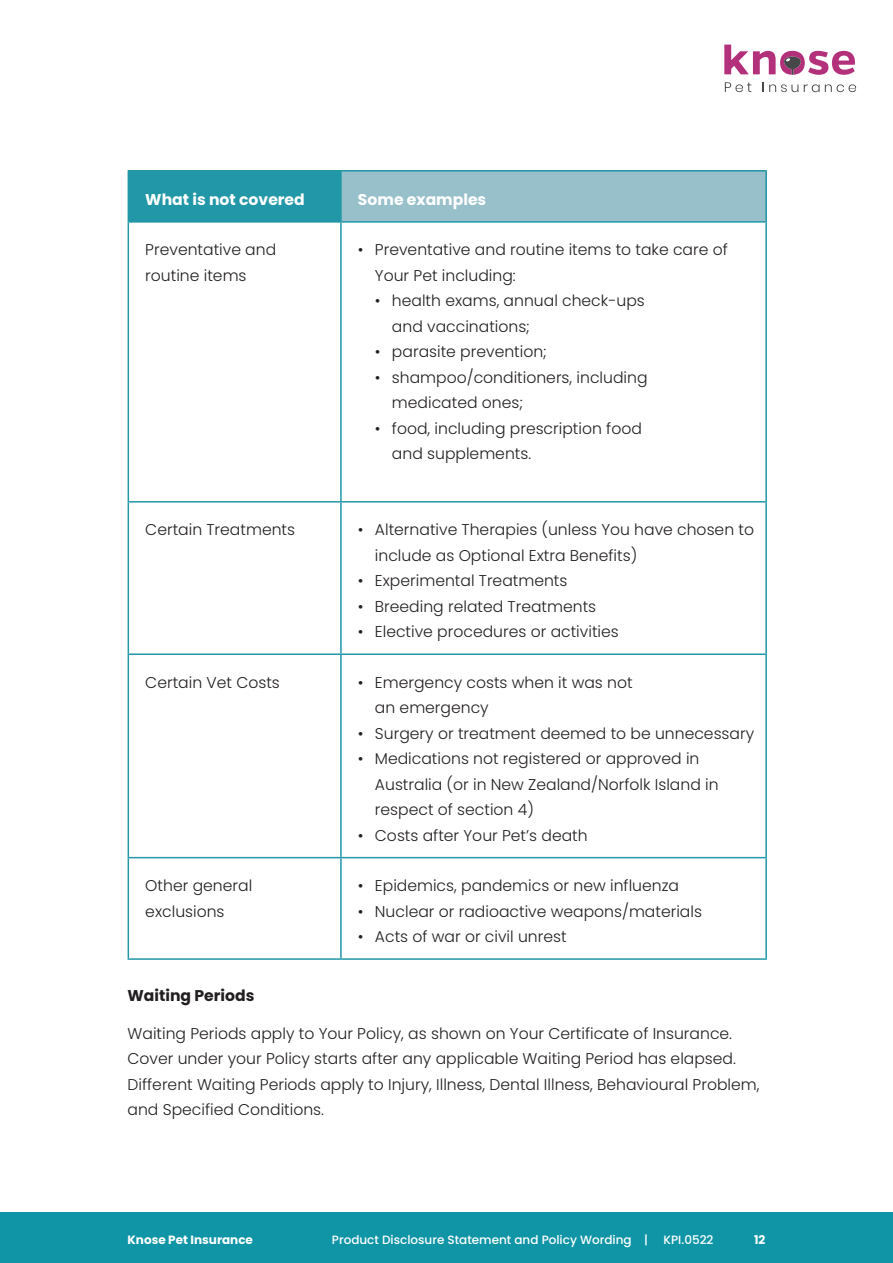
<style>
.page{position:relative;width:893px;height:1263px;background:#fff}
.page>*{position:absolute;margin:0;border:0;box-sizing:border-box;transform-origin:0 0}
.Body_First_Paragraph{font:300 15.6px/25.5px "Poppins";color:#231f20}
.Body_Main{font:300 15.6px/25.5px "Poppins";color:#231f20}
.Subheading{font:700 15.6px "Poppins";color:#fff}
.Subheading-2{font:700 15.6px "Poppins";color:#231f20}
.t1{font:500 12px "Poppins";color:#fff}
.t2{font:700 12px "Poppins";color:#fff}
</style>
<div class="page">
<div style="left:0;top:1212px;width:893px;height:51px;background:#1095a6"></div>
<svg style="left:724px;top:45px;width:131px;height:30px"></svg>
<svg style="left:725px;top:82px;width:26px;height:10px"></svg>
<svg style="left:763px;top:82px;width:35px;height:10px"></svg>
<svg style="left:804px;top:84px;width:15px;height:8px"></svg>
<svg style="left:825px;top:84px;width:31px;height:8px"></svg>
<div style="left:128px;top:171px;width:213px;height:51px;background:#2197a7"></div>
<div style="left:341px;top:171px;width:425px;height:51px;background:#98c0cb"></div>
<hr style="left:128px;top:170px;width:213px;height:2px;background:#2197a7">
<hr style="left:341px;top:170px;width:426px;height:2px;background:#2197a7">
<hr style="left:340px;top:172px;width:2px;height:49px;background:#2197a7">
<hr style="left:765px;top:172px;width:2px;height:49px;background:#2197a7">
<hr style="left:128px;top:221px;width:213px;height:2px;background:#2197a7">
<hr style="left:128px;top:223px;width:1px;height:278px;background:#2197a7">
<hr style="left:341px;top:221px;width:426px;height:2px;background:#2197a7">
<hr style="left:340px;top:223px;width:2px;height:278px;background:#2197a7">
<hr style="left:765px;top:223px;width:2px;height:278px;background:#2197a7">
<hr style="left:128px;top:501px;width:213px;height:1px;background:#2197a7">
<hr style="left:128px;top:502px;width:1px;height:151px;background:#2197a7">
<hr style="left:341px;top:501px;width:426px;height:1px;background:#2197a7">
<hr style="left:340px;top:502px;width:2px;height:151px;background:#2197a7">
<hr style="left:765px;top:502px;width:2px;height:151px;background:#2197a7">
<hr style="left:128px;top:653px;width:213px;height:2px;background:#2197a7">
<hr style="left:128px;top:655px;width:1px;height:202px;background:#2197a7">
<hr style="left:341px;top:653px;width:426px;height:2px;background:#2197a7">
<hr style="left:340px;top:655px;width:2px;height:202px;background:#2197a7">
<hr style="left:765px;top:655px;width:2px;height:202px;background:#2197a7">
<hr style="left:128px;top:857px;width:213px;height:1px;background:#2197a7">
<hr style="left:128px;top:858px;width:1px;height:100px;background:#2197a7">
<hr style="left:341px;top:857px;width:426px;height:1px;background:#2197a7">
<hr style="left:340px;top:858px;width:2px;height:100px;background:#2197a7">
<hr style="left:765px;top:858px;width:2px;height:100px;background:#2197a7">
<hr style="left:128px;top:958px;width:213px;height:2px;background:#2197a7">
<hr style="left:341px;top:958px;width:426px;height:2px;background:#2197a7">
<p class="Subheading" style="left:145px;top:190px;width:161px">What is not covered</p>
<p class="Subheading" style="left:358px;top:190px;width:130px">Some examples</p>
<p class="Body_Main" style="left:145px;top:237px;width:132px">Preventative and routine items</p>
<p class="Body_First_Paragraph" style="left:375px;top:237px;width:354px;text-indent:-17px">• Preventative and routine items to take care of<br>Your Pet including:</p>
<p class="Body_First_Paragraph" style="left:392px;top:288px;width:254px;text-indent:-17px">• health exams, annual check-ups and vaccinations;</p>
<p class="Body_First_Paragraph" style="left:375px;top:339px;width:173px">• parasite prevention;</p>
<p class="Body_First_Paragraph" style="left:392px;top:365px;width:257px;text-indent:-17px">• shampoo/conditioners, including medicated ones;</p>
<p class="Body_First_Paragraph" style="left:392px;top:416px;width:251px;text-indent:-17px">• food, including prescription food and supplements.</p>
<p class="Body_Main" style="left:145px;top:517px;width:151px">Certain Treatments</p>
<p class="Body_First_Paragraph" style="left:375px;top:517px;width:381px;text-indent:-17px">• Alternative Therapies (unless You have chosen to include as Optional Extra Benefits)</p>
<p class="Body_First_Paragraph" style="left:358px;top:568px;width:211px">• Experimental Treatments</p>
<p class="Body_First_Paragraph" style="left:358px;top:594px;width:240px">• Breeding related Treatments</p>
<p class="Body_First_Paragraph" style="left:358px;top:619px;width:262px">• Elective procedures or activities</p>
<p class="Body_Main" style="left:145px;top:669px;width:136px">Certain Vet Costs</p>
<p class="Body_First_Paragraph" style="left:375px;top:669px;width:259px;text-indent:-17px">• Emergency costs when it was not an emergency</p>
<p class="Body_First_Paragraph" style="left:358px;top:720px;width:398px">• Surgery or treatment deemed to be unnecessary</p>
<p class="Body_First_Paragraph" style="left:375px;top:746px;width:345px;text-indent:-17px">• Medications not registered or approved in<br>Australia (or in New Zealand/Norfolk Island in respect of section 4)</p>
<p class="Body_First_Paragraph" style="left:358px;top:822px;width:231px">• Costs after Your Pet’s death</p>
<p class="Body_Main" style="left:145px;top:873px;width:108px">Other general exclusions</p>
<p class="Body_First_Paragraph" style="left:358px;top:873px;width:323px">• Epidemics, pandemics or new influenza</p>
<p class="Body_First_Paragraph" style="left:358px;top:898px;width:346px">• Nuclear or radioactive weapons/materials</p>
<p class="Body_First_Paragraph" style="left:358px;top:924px;width:210px">• Acts of war or civil unrest</p>
<p class="Subheading-2" style="left:128px;top:986px;width:128px">Waiting Periods</p>
<p class="Body_First_Paragraph" style="left:128px;top:1021px;width:633px">Waiting Periods apply to Your Policy, as shown on Your Certificate of Insurance.<br>Cover under your Policy starts after any applicable Waiting Period has elapsed.<br>Different Waiting Periods apply to Injury, Illness, Dental Illness, Behavioural Problem, and Specified Conditions.</p>
<p class="t2" style="left:128px;top:1232px;width:127px">Knose Pet Insurance</p>
<p class="t1" style="left:332px;top:1232px;width:317px">Product Disclosure Statement and Policy Wording |</p>
<p class="t1" style="left:664px;top:1232px;width:52px">KPI.0522</p>
<p class="t2" style="left:754px;top:1232px;width:13px">12</p>
</div>
